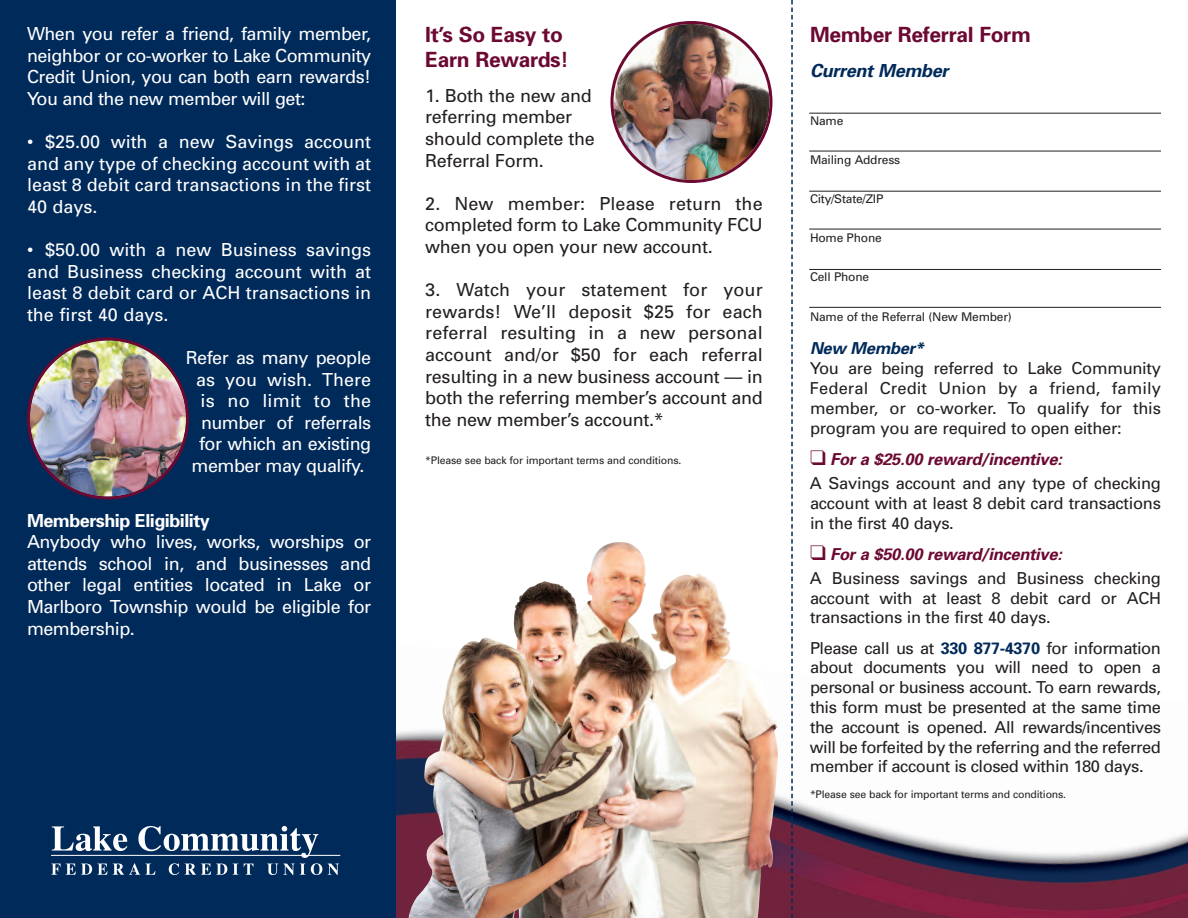
<style>
.page{position:relative;width:1188px;height:918px;background:#fff}
.page>*{position:absolute;margin:0;border:0;box-sizing:border-box;transform-origin:0 0}
.t1{font:700 21px/25.2px "Univers";letter-spacing:-.015em;color:#6c0932}
.t2{font:18px/21.6px "Univers";letter-spacing:-.03em;color:#fff;text-align:justify}
.t3{font:18px/21.6px "Univers";letter-spacing:-.015em;color:#231f20;text-align:justify}
.t4{font:700 18px "Univers";letter-spacing:-.03em;color:#fff}
.t5{font:18px "Univers";color:#fff}
.t6{font:18px "Univers";letter-spacing:.01em;color:#fff}
.t7{font:italic 700 18px "Univers";letter-spacing:-.015em;color:#002a5a}
.t8{font:16.5px/19.8px "Univers";letter-spacing:-.015em;color:#231f20}
.t9{font:italic 700 16.5px "Univers";letter-spacing:-.015em;color:#002a5a}
.t10{font:12px "Univers";letter-spacing:-.015em;color:#231f20}
.t11{font:10.5px "Univers";letter-spacing:-.015em;color:#231f20}
.s1{color:#6c0932}
.s2{font-weight:700;font-style:italic;color:#6c0932}
.s3{font-weight:700;color:#002a5a}
</style>
<div class="page">
<img style="left:396px;top:731px;width:792px;height:187px">
<hr style="left:809px;top:113px;width:352px;height:1px;background:#231f20">
<hr style="left:809px;top:151px;width:352px;height:1px;background:#231f20">
<hr style="left:809px;top:191px;width:352px;height:1px;background:#231f20">
<hr style="left:809px;top:229px;width:352px;height:1px;background:#231f20">
<hr style="left:809px;top:269px;width:352px;height:1px;background:#231f20">
<hr style="left:809px;top:307px;width:352px;height:1px;background:#231f20">
<svg style="left:791px;top:0;width:2px;height:918px"></svg>
<img style="left:408px;top:542px;width:371px;height:376px">
<img style="left:610px;top:21px;width:162px;height:162px">
<div style="left:0;top:0;width:396px;height:918px;background:#002a5a"></div>
<img style="left:27px;top:338px;width:162px;height:162px">
<svg style="left:51px;top:826px;width:271px;height:49px"></svg>
<svg style="left:328px;top:864px;width:11px;height:11px"></svg>
<hr style="left:51px;top:855px;width:289px;height:1px;background:#fff">
<p class="t2" style="left:27px;top:24px;width:346px">When you refer a friend, family member, neighbor or co-worker to Lake Community Credit Union, you can both earn rewards!<br>You and the new member will get:</p>
<p class="t2" style="left:27px;top:132px;width:346px">• $25.00 with a new Savings account and any type of checking account with at least 8 debit card transactions in the first 40 days.</p>
<p class="t2" style="left:27px;top:240px;width:346px">• $50.00 with a new Business savings and Business checking account with at least 8 debit card or ACH transactions in the first 40 days.</p>
<p class="t2" style="left:186px;top:348px;width:187px">Refer as many people</p>
<p class="t5" style="left:196px;top:373px;width:177px">as you wish. There</p>
<p class="t6" style="left:201px;top:394px;width:172px">is no limit to the</p>
<p class="t2" style="left:201px;top:413px;width:172px">number of referrals</p>
<p class="t2" style="left:199px;top:435px;width:174px">for which an existing</p>
<p class="t2" style="left:192px;top:456px;width:174px">member may qualify.</p>
<p class="t4" style="left:27px;top:514px;width:184px">Membership Eligibility</p>
<p class="t2" style="left:27px;top:533px;width:346px">Anybody who lives, works, worships or attends school in, and businesses and other legal entities located in Lake or Marlboro Township would be eligible for membership.</p>
<p class="t1" style="left:425px;top:24px;width:145px">It’s So Easy to<br>Earn Rewards!</p>
<p class="t3" style="left:425px;top:86px;width:171px;text-align:left">1. Both the new and referring member should complete the<br>Referral Form.</p>
<p class="t3" style="left:425px;top:194px;width:339px">2. New member: Please return the completed form to Lake Community FCU when you open your new account.</p>
<p class="t3" style="left:425px;top:281px;width:339px">3. Watch your statement for your rewards! We’ll deposit $25 for each referral resulting in a new personal account and/or $50 for each referral resulting in a new business account — in both the referring member’s account and the new member’s account.*</p>
<p class="t11" style="left:425px;top:456px;width:258px">*Please see back for important terms and conditions.</p>
<p class="t1" style="left:810px;top:24px;width:222px">Member Referral Form</p>
<p class="t7" style="left:810px;top:64px;width:140px">Current Member</p>
<p class="t10" style="left:810px;top:116px;width:35px">Name</p>
<p class="t10" style="left:810px;top:155px;width:92px">Mailing Address</p>
<p class="t10" style="left:810px;top:194px;width:75px">City/State/ZIP</p>
<p class="t10" style="left:810px;top:233px;width:73px">Home Phone</p>
<p class="t10" style="left:810px;top:272px;width:61px">Cell Phone</p>
<p class="t10" style="left:810px;top:312px;width:203px">Name of the Referral (New Member)</p>
<p class="t9" style="left:810px;top:343px;width:116px">New Member*</p>
<p class="t8" style="left:810px;top:360px;width:353px;text-align:justify">You are being referred to Lake Community Federal Credit Union by a friend, family member, or co-worker. To qualify for this program you are required to open either:</p>
<p class="t8" style="left:810px;top:449px;width:353px;line-height:23.5px"><span class="s1">❑</span> <span class="s2">For a $25.00 reward/incentive:<br></span>A Savings account and any type of checking</p>
<p class="t8" style="left:810px;top:494px;width:353px">account with at least 8 debit card transactions in the first 40 days.</p>
<p class="t8" style="left:810px;top:544px;width:353px;line-height:23.5px"><span class="s1">❑</span> <span class="s2">For a $50.00 reward/incentive:<br></span>A Business savings and Business checking</p>
<p class="t8" style="left:810px;top:589px;width:353px">account with at least 8 debit card or ACH transactions in the first 40 days.</p>
<p class="t8" style="left:810px;top:639px;width:353px;text-align:justify">Please call us at <span class="s3">330 877-4370</span> for information about documents you will need to open a personal or business account. To earn rewards, this form must be presented at the same time the account is opened. All rewards/incentives will be forfeited by the referring and the referred member if account is closed within 180 days.</p>
<p class="t11" style="left:810px;top:790px;width:258px">*Please see back for important terms and conditions.</p>
</div>
